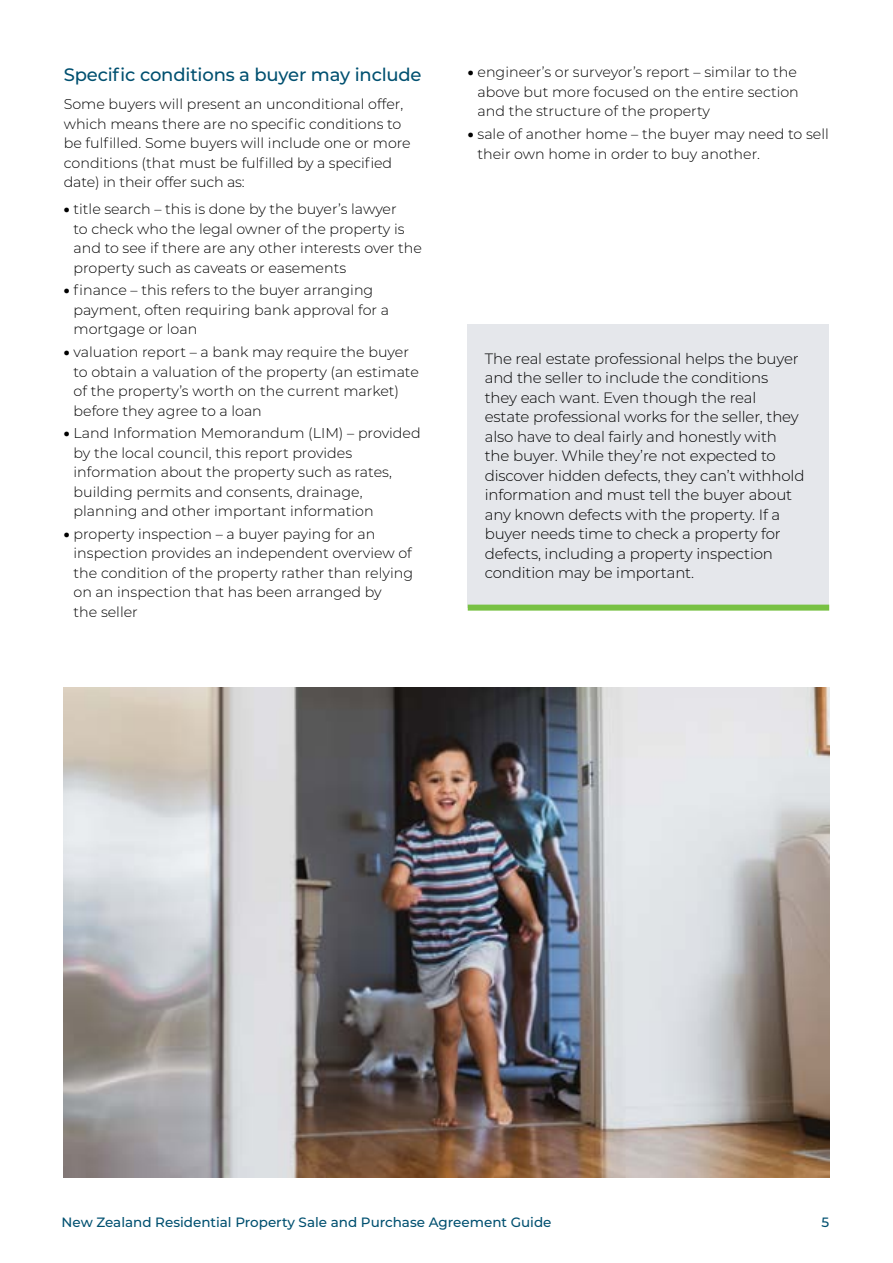
<style>
.page{position:relative;width:893px;height:1263px;background:#fff}
.page>*{position:absolute;margin:0;border:0;box-sizing:border-box;transform-origin:0 0}
.t1{font:500 18px "Montserrat";letter-spacing:-.01em;color:#005070}
.t2{font:300 15px/19.5px "Montserrat";letter-spacing:-.01em;color:#000}
.t3{font:300 14.25px/19.5px "Montserrat";color:#000}
.t4{font:500 13.5px "Montserrat";color:#005070}
.s1{font-weight:900}
</style>
<div class="page">
<img style="left:64px;top:687px;width:765px;height:491px">
<div style="left:468px;top:324px;width:361px;height:284px;background:#e5e7eb"></div>
<div style="left:468px;top:605px;width:361px;height:6px;background:#78c143"></div>
<p class="t1" style="left:64px;top:62px;width:359px">Specific conditions a buyer may include</p>
<p class="t3" style="left:64px;top:94px;width:348px">Some buyers will present an unconditional offer, which means there are no specific conditions to be fulfilled. Some buyers will include one or more conditions (that must be fulfilled by a specified date) in their offer such as:</p>
<p class="t3" style="left:74px;top:199px;width:350px;text-indent:-10px"><span class="s1">•</span> title search – this is done by the buyer’s lawyer<br>to check who the legal owner of the property is and to see if there are any other interests over the property such as caveats or easements</p>
<p class="t3" style="left:74px;top:280px;width:317px;text-indent:-10px"><span class="s1">•</span> finance – this refers to the buyer arranging payment, often requiring bank approval for a mortgage or loan</p>
<p class="t3" style="left:74px;top:342px;width:347px;text-indent:-10px"><span class="s1">•</span> valuation report – a bank may require the buyer to obtain a valuation of the property (an estimate of the property’s worth on the current market) before they agree to a loan</p>
<p class="t3" style="left:74px;top:423px;width:349px;text-indent:-10px"><span class="s1">•</span> Land Information Memorandum (LIM) – provided by the local council, this report provides information about the property such as rates, building permits and consents, drainage, planning and other important information</p>
<p class="t3" style="left:74px;top:524px;width:341px;text-indent:-10px"><span class="s1">•</span> property inspection – a buyer paying for an inspection provides an independent overview of the condition of the property rather than relying on an inspection that has been arranged by<br>the seller</p>
<p class="t3" style="left:477px;top:62px;width:323px;text-indent:-10px"><span class="s1">•</span> engineer’s or surveyor’s report – similar to the above but more focused on the entire section and the structure of the property</p>
<p class="t3" style="left:477px;top:124px;width:353px;text-indent:-10px"><span class="s1">•</span> sale of another home – the buyer may need to sell their own home in order to buy another.</p>
<p class="t2" style="left:485px;top:348px;width:321px">The real estate professional helps the buyer and the seller to include the conditions<br>they each want. Even though the real estate professional works for the seller, they also have to deal fairly and honestly with the buyer. While they’re not expected to discover hidden defects, they can’t withhold information and must tell the buyer about any known defects with the property. If a buyer needs time to check a property for defects, including a property inspection condition may be important.</p>
<p class="t4" style="left:62px;top:1213px;width:491px">New Zealand Residential Property Sale and Purchase Agreement Guide</p>
<p class="t4" style="left:821px;top:1213px;width:9px">5</p>
</div>
